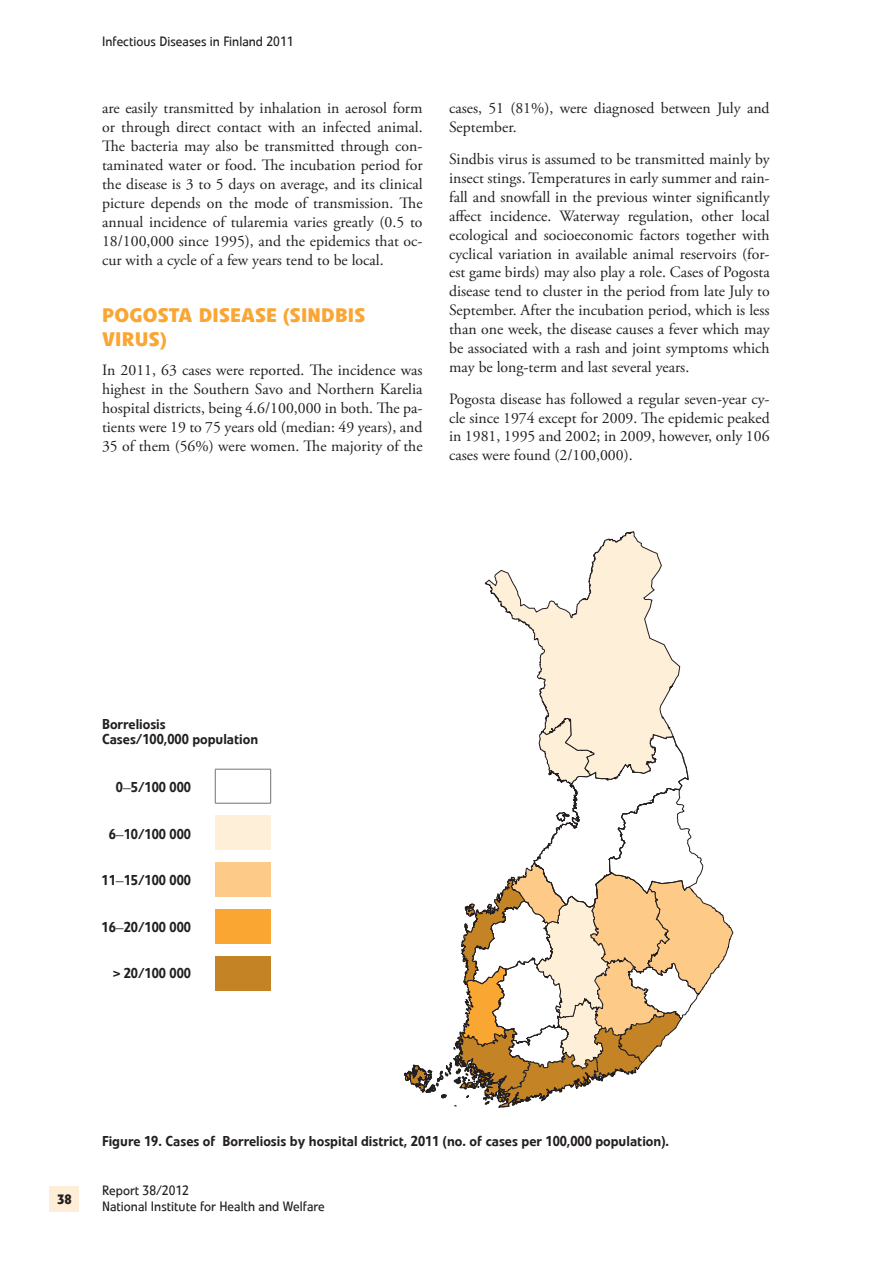
<style>
.page{position:relative;width:893px;height:1263px;background:#fff}
.page>*{position:absolute;margin:0;border:0;box-sizing:border-box;transform-origin:0 0}
.väliotsikot{font:700 19.5px/23.4px "Veto Com";letter-spacing:.01em;color:#faa634;scale:1.1 1}
.t1{font:15.75px/18.9px "Adobe Garamond Pro";color:#231f20;text-align:justify}
.kuvateksti{font:500 14.25px "Veto Com";color:#231f20}
.t2{font:13.5px/16.2px "Veto Com";color:#231f20}
.t3{font:700 13.5px "Veto Com";color:#231f20}
.s1{font-family:"Adobe Garamond Pro";font-weight:400;font-size:15.75px}
</style>
<div class="page">
<div style="left:49px;top:1186px;width:30px;height:26px;background:#feedd7"></div>
<svg style="left:485px;top:531px;width:195px;height:187px"></svg>
<div style="left:215px;top:816px;width:56px;height:34px;background:#feefd9"></div>
<div style="left:215px;top:863px;width:56px;height:34px;background:#fdca88"></div>
<div style="left:215px;top:909px;width:56px;height:34px;background:#faa633"></div>
<div style="left:215px;top:956px;width:56px;height:34px;background:#c48325"></div>
<hr style="left:215px;top:769px;width:56px;height:1px;background:#717275">
<hr style="left:215px;top:769px;width:1px;height:34px;background:#717275">
<hr style="left:270px;top:769px;width:1px;height:34px;background:#717275">
<hr style="left:215px;top:803px;width:56px;height:1px;background:#717275">
<svg style="left:404px;top:718px;width:329px;height:390px"></svg>
<p class="t2" style="left:102px;top:33px;width:193px">Infectious Diseases in Finland 2011</p>
<p class="t1" style="left:102px;top:100px;width:322px">are easily transmitted by inhalation in aerosol form or through direct contact with an infected animal.<br>The bacteria may also be transmitted through con&shy;taminated water or food. The incubation period for the disease is 3 to 5 days on average, and its clinical picture depends on the mode of transmission. The annual incidence of tularemia varies greatly (0.5 to 18/100,000 since 1995), and the epidemics that oc&shy;cur with a cycle of a few years tend to be local.</p>
<p class="väliotsikot" style="left:102px;top:304px;width:241px">POGOSTA DISEASE (SINDBIS<br>VIRUS)</p>
<p class="t1" style="left:102px;top:361px;width:322px">In 2011, 63 cases were reported. The incidence was highest in the Southern Savo and Northern Karelia hospital districts, being 4.6/100,000 in both. The pa&shy;tients were 19 to 75 years old (median: 49 years), and 35 of them (56%) were women. The majority of the</p>
<p class="t1" style="left:449px;top:100px;width:322px">cases, 51 (81%), were diagnosed between July and<br>September.</p>
<p class="t1" style="left:449px;top:150px;width:322px">Sindbis virus is assumed to be transmitted mainly by insect stings. Temperatures in early summer and rain&shy;fall and snowfall in the previous winter significantly affect incidence. Waterway regulation, other local ecological and socioeconomic factors together with cyclical variation in available animal reservoirs (for&shy;est game birds) may also play a role. Cases of Pogosta disease tend to cluster in the period from late July to September. After the incubation period, which is less than one week, the disease causes a fever which may be associated with a rash and joint symptoms which may be long-term and last several years.</p>
<p class="t1" style="left:449px;top:390px;width:322px">Pogosta disease has followed a regular seven-year cy&shy;cle since 1974 except for 2009. The epidemic peaked in 1981, 1995 and 2002; in 2009, however, only 106 cases were found (2/100,000).</p>
<p class="kuvateksti" style="left:102px;top:716px;width:65px">Borreliosis</p>
<p class="kuvateksti" style="left:102px;top:731px;width:158px">Cases/100,000 population</p>
<p class="kuvateksti" style="left:116px;top:778px;width:77px">0<span class="s1">–</span>5/100 000</p>
<p class="kuvateksti" style="left:109px;top:825px;width:84px">6<span class="s1">–</span>10/100 000</p>
<p class="kuvateksti" style="left:102px;top:872px;width:91px">11<span class="s1">–</span>15/100 000</p>
<p class="kuvateksti" style="left:102px;top:918px;width:91px">16<span class="s1">–</span>20/100 000</p>
<p class="kuvateksti" style="left:113px;top:965px;width:79px">&gt; 20/100 000</p>
<p class="kuvateksti" style="left:102px;top:1132px;width:568px">Figure 19. Cases of Borreliosis by hospital district, 2011 (no. of cases per 100,000 population).</p>
<p class="t3" style="left:57px;top:1191px;width:16px">38</p>
<p class="t2" style="left:102px;top:1182px;width:224px">Report 38/2012<br>National Institute for Health and Welfare</p>
</div>
